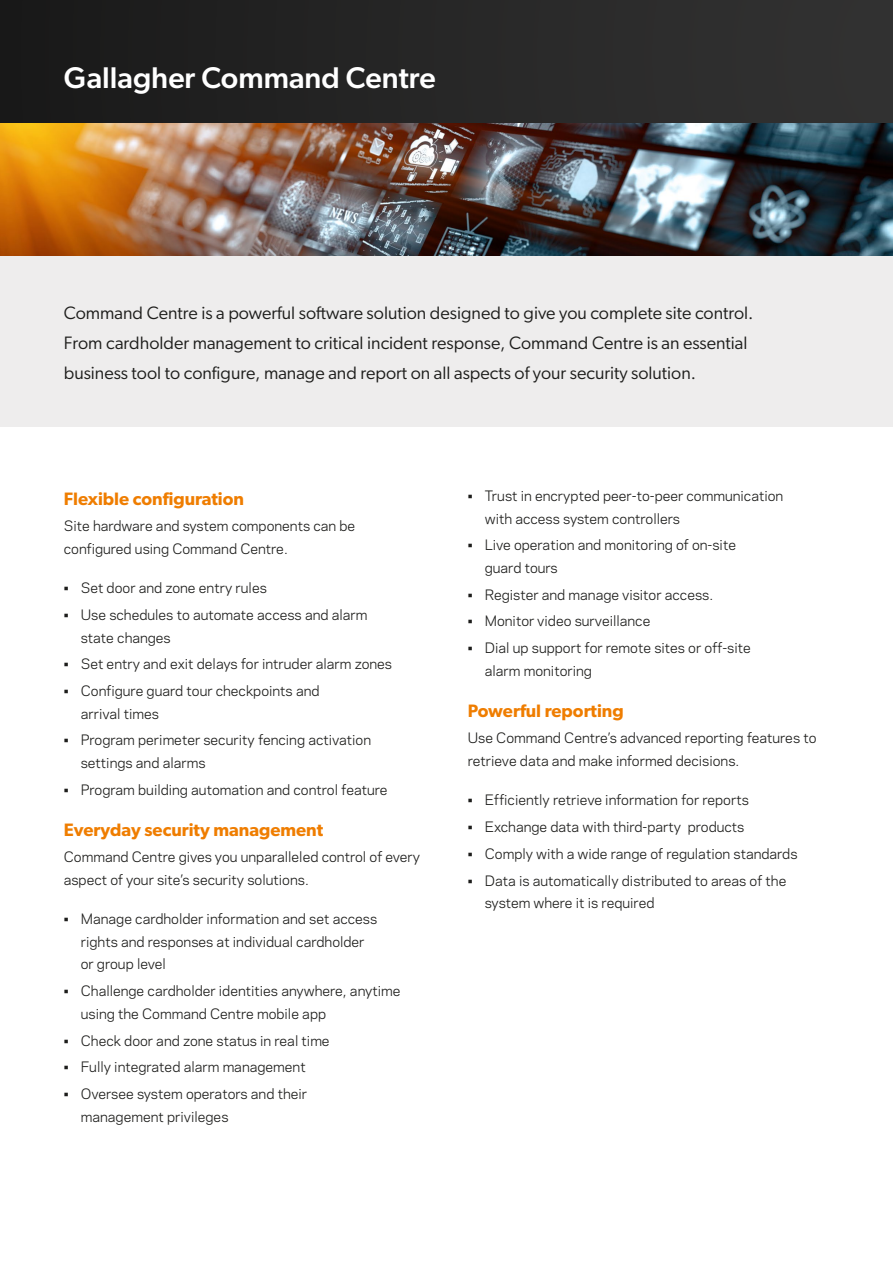
<style>
.page{position:relative;width:893px;height:1263px;background:#fff}
.page>*{position:absolute;margin:0;border:0;box-sizing:border-box;transform-origin:0 0}
.Top_Section_Header{font:500 30px "Gibson";color:#fff}
.PAGE_Leading_Paragraph{font:18px/30px "Gibson";color:#1d1d1b}
.PAGE_Subheader_-_SINGLE_Column{font:600 18px "Gibson";color:#ef7d00}
.PAGE_Bodycopy{font:13.5px/22.5px "Galaxie Polaris";color:#1d1d1b}
</style>
<div class="page">
<div style="left:0;top:0;width:893px;height:123px;background:linear-gradient(to right,#191919,#333)"></div>
<img style="left:0;top:123px;width:893px;height:133px">
<div style="left:0;top:256px;width:893px;height:170px;background:#eeeded"></div>
<p class="Top_Section_Header" style="left:64px;top:59px;width:373px">Gallagher Command Centre</p>
<p class="PAGE_Leading_Paragraph" style="left:64px;top:297px;width:691px">Command Centre is a powerful software solution designed to give you complete site control.<br>From cardholder management to critical incident response, Command Centre is an essential business tool to configure, manage and report on all aspects of your security solution.</p>
<p class="PAGE_Subheader_-_SINGLE_Column" style="left:64px;top:488px;width:182px">Flexible configuration</p>
<p class="PAGE_Bodycopy" style="left:64px;top:514px;width:293px">Site hardware and system components can be configured using Command Centre.</p>
<p class="PAGE_Bodycopy" style="left:64px;top:576px;width:205px">• Set door and zone entry rules</p>
<p class="PAGE_Bodycopy" style="left:81px;top:603px;width:288px;text-indent:-17px">• Use schedules to automate access and alarm state changes</p>
<p class="PAGE_Bodycopy" style="left:64px;top:652px;width:330px">• Set entry and exit delays for intruder alarm zones</p>
<p class="PAGE_Bodycopy" style="left:81px;top:679px;width:240px;text-indent:-17px">• Configure guard tour checkpoints and arrival times</p>
<p class="PAGE_Bodycopy" style="left:81px;top:728px;width:292px;text-indent:-17px">• Program perimeter security fencing activation settings and alarms</p>
<p class="PAGE_Bodycopy" style="left:64px;top:777px;width:325px">• Program building automation and control feature</p>
<p class="PAGE_Subheader_-_SINGLE_Column" style="left:64px;top:819px;width:261px">Everyday security management</p>
<p class="PAGE_Bodycopy" style="left:64px;top:845px;width:358px">Command Centre gives you unparalleled control of every aspect of your site’s security solutions.</p>
<p class="PAGE_Bodycopy" style="left:81px;top:907px;width:298px;text-indent:-17px">• Manage cardholder information and set access rights and responses at individual cardholder or group level</p>
<p class="PAGE_Bodycopy" style="left:81px;top:979px;width:321px;text-indent:-17px">• Challenge cardholder identities anywhere, anytime using the Command Centre mobile app</p>
<p class="PAGE_Bodycopy" style="left:64px;top:1028px;width:267px">• Check door and zone status in real time</p>
<p class="PAGE_Bodycopy" style="left:64px;top:1055px;width:243px">• Fully integrated alarm management</p>
<p class="PAGE_Bodycopy" style="left:81px;top:1082px;width:228px;text-indent:-17px">• Oversee system operators and their management privileges</p>
<p class="PAGE_Bodycopy" style="left:485px;top:484px;width:300px;text-indent:-17px">• Trust in encrypted peer-to-peer communication with access system controllers</p>
<p class="PAGE_Bodycopy" style="left:485px;top:533px;width:253px;text-indent:-17px">• Live operation and monitoring of on-site guard tours</p>
<p class="PAGE_Bodycopy" style="left:468px;top:582px;width:247px">• Register and manage visitor access.</p>
<p class="PAGE_Bodycopy" style="left:468px;top:609px;width:184px">• Monitor video surveillance</p>
<p class="PAGE_Bodycopy" style="left:485px;top:636px;width:268px;text-indent:-17px">• Dial up support for remote sites or off-site alarm monitoring</p>
<p class="PAGE_Subheader_-_SINGLE_Column" style="left:468px;top:700px;width:158px">Powerful reporting</p>
<p class="PAGE_Bodycopy" style="left:468px;top:726px;width:350px">Use Command Centre’s advanced reporting features to retrieve data and make informed decisions.</p>
<p class="PAGE_Bodycopy" style="left:468px;top:788px;width:283px">• Efficiently retrieve information for reports</p>
<p class="PAGE_Bodycopy" style="left:468px;top:815px;width:278px">• Exchange data with third-party products</p>
<p class="PAGE_Bodycopy" style="left:468px;top:842px;width:331px">• Comply with a wide range of regulation standards</p>
<p class="PAGE_Bodycopy" style="left:485px;top:868px;width:303px;text-indent:-17px">• Data is automatically distributed to areas of the system where it is required</p>
</div>
